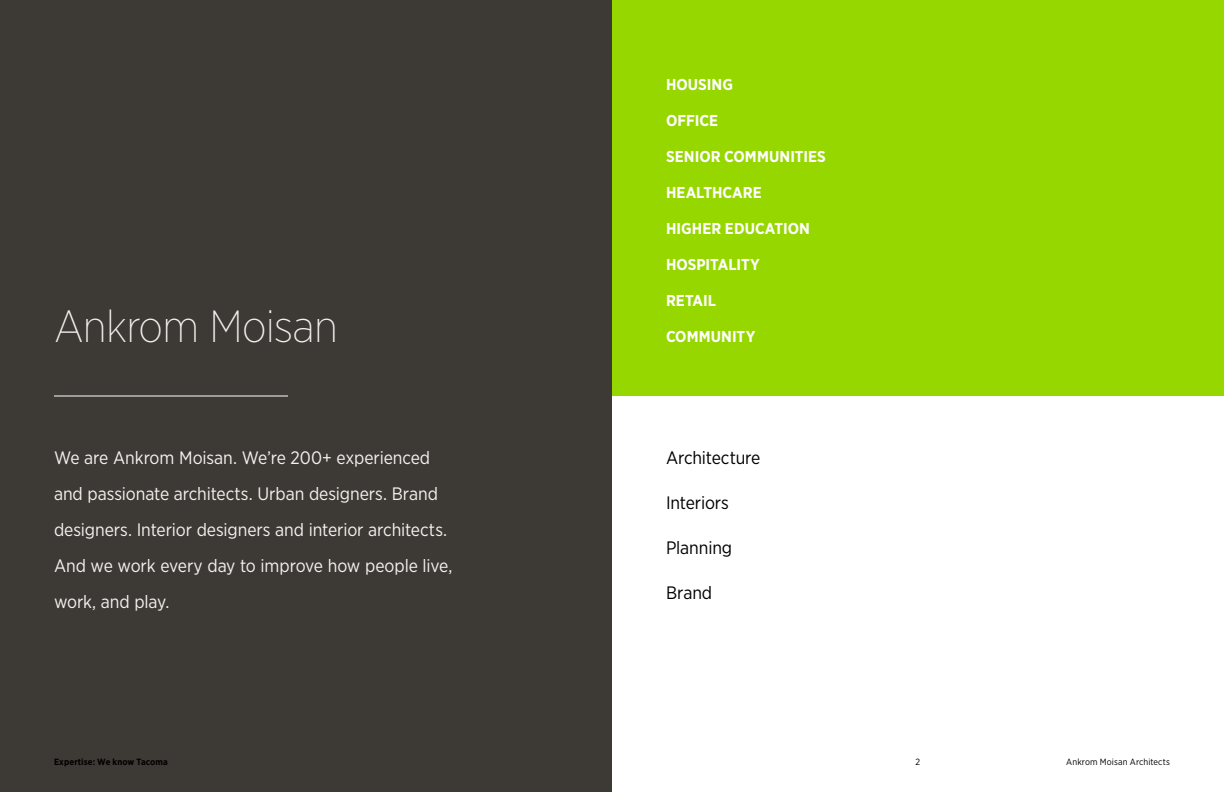
<style>
.page{position:relative;width:1224px;height:792px;background:#fff}
.page>*{position:absolute;margin:0;border:0;box-sizing:border-box;transform-origin:0 0}
.t1{font:200 45px "Gotham Narrow";letter-spacing:-.015em;color:#f3f1ef}
.t2{font:18px/36px "Gotham Narrow";letter-spacing:-.005em;color:#f3f1ef}
.t3{font:18px "Gotham Narrow";letter-spacing:-.005em;color:#000}
.t4{font:700 15.8px "Gotham Narrow";letter-spacing:.005em;color:#fff}
.t5{font:9px "Gotham Narrow";letter-spacing:.01em;color:#000}
.t6{font:700 9px "Gotham Narrow";letter-spacing:.015em;color:#000}
</style>
<div class="page">
<div style="left:594px;top:0;width:630px;height:396px;background:#97d700"></div>
<div style="left:0;top:0;width:612px;height:792px;background:#3d3935"></div>
<hr style="left:54px;top:396px;width:234px;height:1px;background:#fff">
<h1 class="t1" style="left:54px;top:299px;width:285px">Ankrom Moisan</h1>
<p class="t2" style="left:54px;top:440px;width:400px">We are Ankrom Moisan. We’re 200+ experienced and passionate architects. Urban designers. Brand designers. Interior designers and interior architects.<br>And we work every day to improve how people live, work, and play.</p>
<p class="t4" style="left:666px;top:74px;width:69px">HOUSING</p>
<p class="t4" style="left:666px;top:110px;width:54px">OFFICE</p>
<p class="t4" style="left:666px;top:146px;width:161px">SENIOR COMMUNITIES</p>
<p class="t4" style="left:666px;top:182px;width:97px">HEALTHCARE</p>
<p class="t4" style="left:666px;top:218px;width:145px">HIGHER EDUCATION</p>
<p class="t4" style="left:666px;top:254px;width:95px">HOSPITALITY</p>
<p class="t4" style="left:666px;top:290px;width:52px">RETAIL</p>
<p class="t4" style="left:666px;top:326px;width:91px">COMMUNITY</p>
<p class="t3" style="left:666px;top:447px;width:96px">Architecture</p>
<p class="t3" style="left:666px;top:492px;width:64px">Interiors</p>
<p class="t3" style="left:666px;top:537px;width:68px">Planning</p>
<p class="t3" style="left:666px;top:582px;width:48px">Brand</p>
<p class="t6" style="left:54px;top:756px;width:115px">Expertise: We know Tacoma</p>
<p class="t5" style="left:916px;top:756px;width:6px">2</p>
<p class="t5" style="left:1066px;top:756px;width:105px">Ankrom Moisan Architects</p>
</div>
